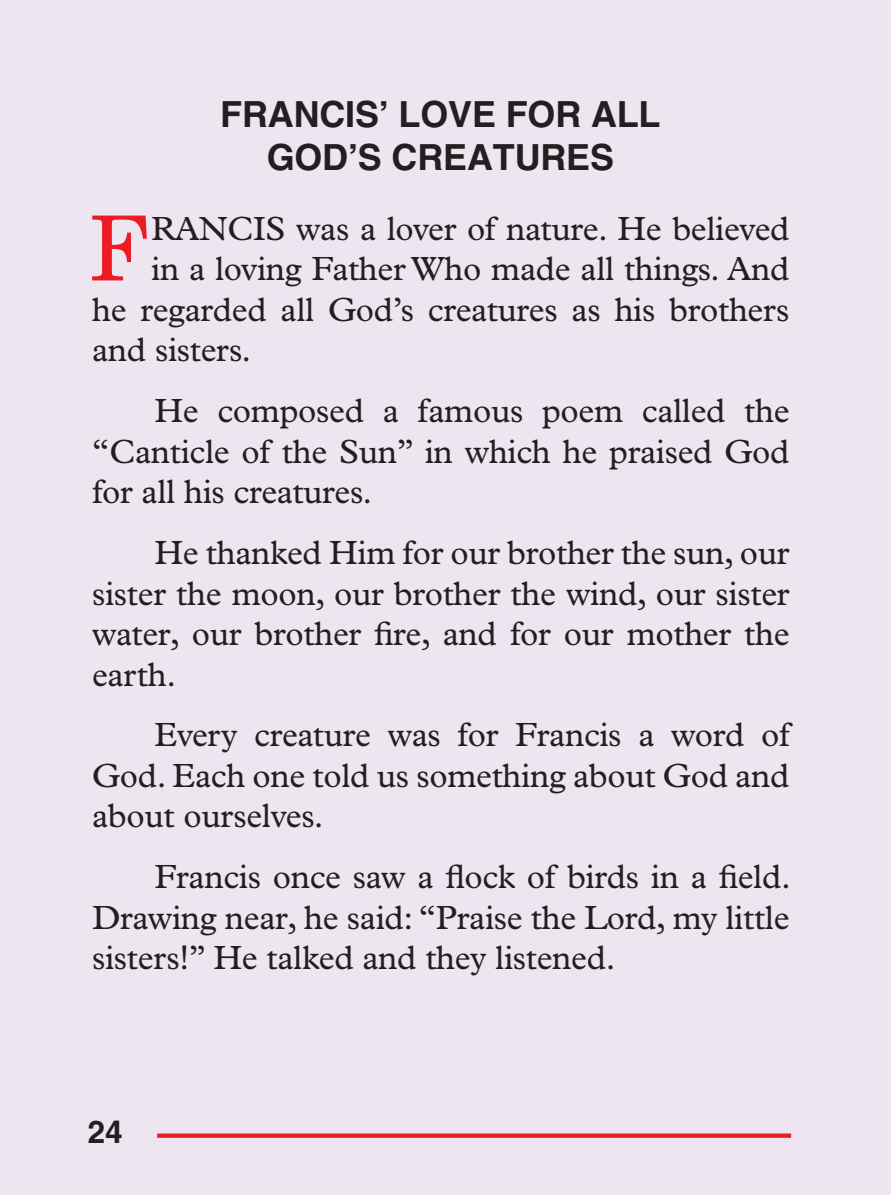
<style>
.page{position:relative;width:891px;height:1195px;background:#ede5ef}
.page>*{position:absolute;margin:0;border:0;box-sizing:border-box;transform-origin:0 0}
.t1{font:89.77px "New Century Schlbk";color:#ed1c24}
.t2{font:700 36px/43.2px "Helvetica";letter-spacing:-.005em;color:#231f20;text-align:center}
.t3{font:33.75px/40.5px "Plantin";letter-spacing:-.01em;color:#231f20;text-align:justify}
.t4{font:700 31.5px "Helvetica";color:#231f20}
</style>
<div class="page">
<div style="left:157px;top:1133px;width:634px;height:5px;background:#ed1c24"></div>
<p class="t2" style="left:220px;top:92px;width:442px">FRANCIS’ LOVE FOR ALL<br>GOD’S CREATURES</p>
<h1 class="t1" style="left:90px;top:192px;width:61px">F</h1>
<p class="t3" style="left:151px;top:208px;width:640px">RANCIS was a lover of nature. He believed</p>
<p class="t3" style="left:151px;top:248px;width:640px">in a loving Father Who made all things. And</p>
<p class="t3" style="left:92px;top:289px;width:699px">he regarded all God’s creatures as his brothers</p>
<p class="t3" style="left:92px;top:329px;width:161px">and sisters.</p>
<p class="t3" style="left:92px;top:390px;width:699px;text-indent:62px">He composed a famous poem called the “Canticle of the Sun” in which he praised God for all his creatures.</p>
<p class="t3" style="left:92px;top:532px;width:699px;text-indent:62px">He thanked Him for our brother the sun, our sister the moon, our brother the wind, our sister water, our brother fire, and for our mother the earth.</p>
<p class="t3" style="left:92px;top:714px;width:699px;text-indent:62px">Every creature was for Francis a word of God. Each one told us something about God and about ourselves.</p>
<p class="t3" style="left:92px;top:856px;width:700px;text-indent:62px">Francis once saw a flock of birds in a field.<br>Drawing near, he said: “Praise the Lord, my little sisters!” He talked and they listened.</p>
<p class="t4" style="left:88px;top:1113px;width:37px">24</p>
</div>
